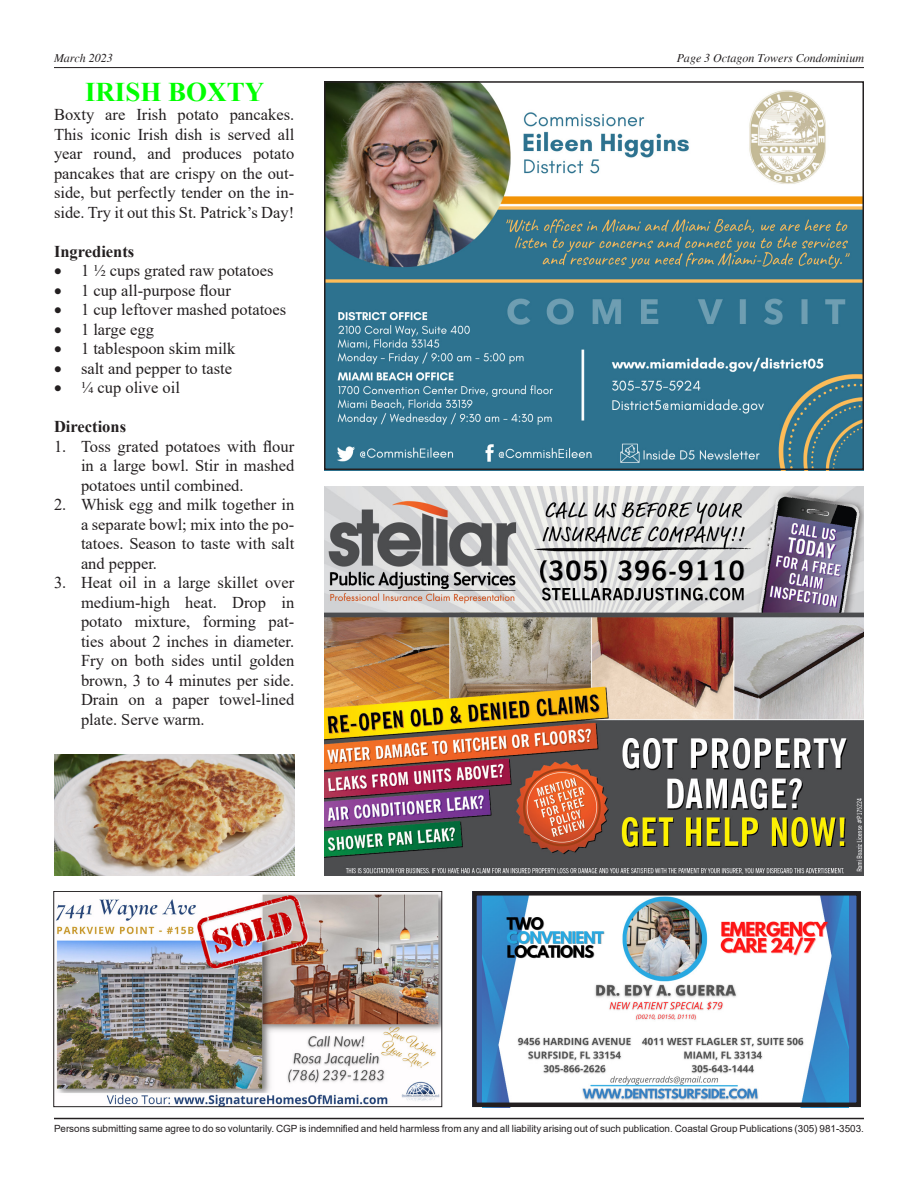
<style>
.page{position:relative;width:918px;height:1188px;background:#fff}
.page>*{position:absolute;margin:0;border:0;box-sizing:border-box;transform-origin:0 0}
.t1{font:700 27px "Times New Roman";color:#0f0}
.t2{font:16.5px/19.5px "Times New Roman";color:#231f20;text-align:justify}
.t3{font:700 16.5px "Times New Roman";color:#231f20}
.t4{font:italic 12px "Times";color:#231f20}
.t5{font:9.9px "Arial";letter-spacing:-.005em;color:#231f20}
</style>
<div class="page">
<hr style="left:54px;top:67px;width:810px;height:1px;background:#231f20">
<hr style="left:54px;top:1118px;width:810px;height:1px;background:#231f20">
<img style="left:324px;top:487px;width:540px;height:388px">
<img style="left:56px;top:893px;width:384px;height:212px">
<div style="left:53px;top:891px;width:389px;height:216px;border:1px solid #231f20"></div>
<img style="left:327px;top:84px;width:534px;height:383px">
<div style="left:324px;top:81px;width:540px;height:389px;border:2px solid #231f20"></div>
<div style="left:472px;top:891px;width:384px;height:216px;background:#4069b2"></div>
<img style="left:483px;top:897px;width:365px;height:204px">
<div style="left:472px;top:891px;width:389px;height:216px;border:5px solid #231f20"></div>
<img style="left:54px;top:754px;width:240px;height:121px">
<p class="t4" style="left:54px;top:52px;width:60px">March 2023</p>
<p class="t4" style="left:677px;top:52px;width:189px">Page 3 Octagon Towers Condominium</p>
<p class="t1" style="left:85px;top:72px;width:181px">IRISH BOXTY</p>
<p class="t2" style="left:54px;top:104px;width:242px">Boxty are Irish potato pancakes.<br>This iconic Irish dish is served all year round, and produces potato pancakes that are crispy on the out&shy;side, but perfectly tender on the in&shy;side. Try it out this St. Patrick’s Day!</p>
<p class="t3" style="left:54px;top:239px;width:82px">Ingredients</p>
<p class="t2" style="left:54px;top:260px;width:221px">• 1 ½ cups grated raw potatoes</p>
<p class="t2" style="left:54px;top:280px;width:178px">• 1 cup all-purpose flour</p>
<p class="t2" style="left:54px;top:299px;width:234px">• 1 cup leftover mashed potatoes</p>
<p class="t2" style="left:54px;top:319px;width:102px">• 1 large egg</p>
<p class="t2" style="left:54px;top:338px;width:183px">• 1 tablespoon skim milk</p>
<p class="t2" style="left:54px;top:358px;width:180px">• salt and pepper to taste</p>
<p class="t2" style="left:54px;top:377px;width:127px">• ¼ cup olive oil</p>
<p class="t3" style="left:54px;top:415px;width:74px">Directions</p>
<p class="t2" style="left:81px;top:436px;width:215px;text-indent:-27px">1. Toss grated potatoes with flour in a large bowl. Stir in mashed potatoes until combined.</p>
<p class="t2" style="left:81px;top:494px;width:215px;text-indent:-27px">2. Whisk egg and milk together in a separate bowl; mix into the po&shy;tatoes. Season to taste with salt and pepper.</p>
<p class="t2" style="left:81px;top:572px;width:215px;text-indent:-27px">3. Heat oil in a large skillet over medium-high heat. Drop in potato mixture, forming pat&shy;ties about 2 inches in diameter.<br>Fry on both sides until golden brown, 3 to 4 minutes per side.<br>Drain on a paper towel-lined plate. Serve warm.</p>
<p class="t5" style="left:54px;top:1122px;width:811px">Persons submitting same agree to do so voluntarily. CGP is indemnified and held harmless from any and all liability arising out of such publication. Coastal Group Publications (305) 981-3503.</p>
</div>
